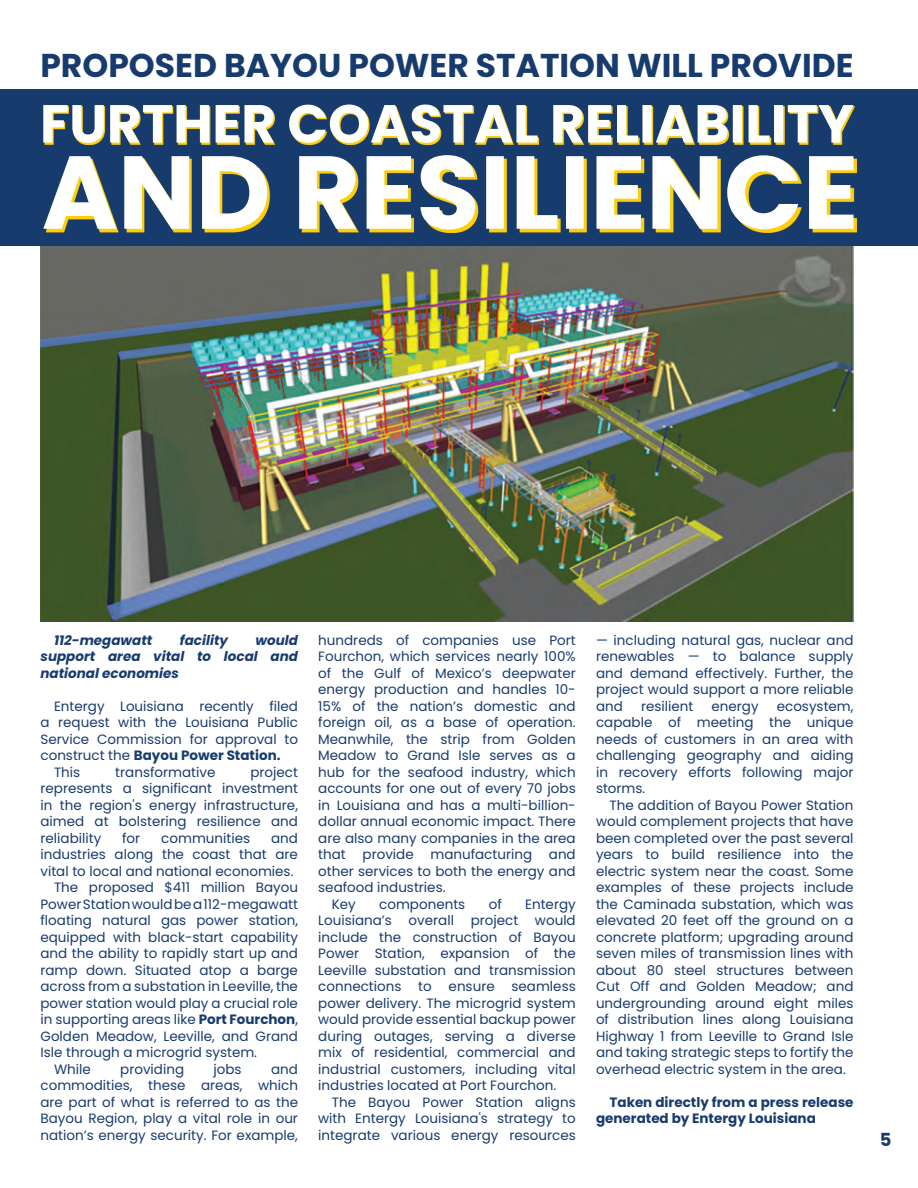
<style>
.page{position:relative;width:918px;height:1188px;background:#fff}
.page>*{position:absolute;margin:0;border:0;box-sizing:border-box;transform-origin:0 0}
.t1{font:700 33px "Poppins";color:#183b6e}
.t2{font:700 18px "Poppins";color:#183b6e}
.t3{font:13.5px/16.5px "Poppins";color:#183b6e;text-align:justify}
.t4{font:italic 700 13.5px/16.5px "Poppins";color:#183b6e;text-align:justify}
.t5{font:700 13.5px/16.5px "Poppins";color:#183b6e}
.s1{font-weight:700}
</style>
<div class="page">
<img style="left:40px;top:245px;width:814px;height:376px">
<div style="left:0;top:89px;width:918px;height:156px;background:#183b6e"></div>
<svg style="left:46px;top:158px;width:811px;height:75px"></svg>
<svg style="left:43px;top:155px;width:811px;height:75px"></svg>
<svg style="left:45px;top:106px;width:810px;height:39px"></svg>
<svg style="left:43px;top:105px;width:811px;height:38px"></svg>
<p class="t1" style="left:40px;top:46px;width:815px">PROPOSED BAYOU POWER STATION WILL PROVIDE</p>
<p class="t4" style="left:54px;top:632px;width:100px">112-megawatt</p>
<p class="t4" style="left:180px;top:632px;width:50px">facility</p>
<p class="t4" style="left:40px;top:632px;width:259px;text-indent:215px">would support area vital to local and national economies</p>
<p class="t3" style="left:40px;top:698px;width:259px;text-indent:14px">Entergy Louisiana recently filed a request with the Louisiana Public Service Commission for approval to construct the <span class="s1">Bayou Power Station.</span></p>
<p class="t3" style="left:54px;top:764px;width:28px">This</p>
<p class="t3" style="left:115px;top:764px;width:102px">transformative</p>
<p class="t3" style="left:40px;top:764px;width:259px;text-indent:210px">project represents a significant investment in the region's energy infrastructure, aimed at bolstering resilience and reliability</p>
<p class="t3" style="left:122px;top:830px;width:20px">for</p>
<p class="t3" style="left:161px;top:830px;width:90px">communities</p>
<p class="t3" style="left:40px;top:830px;width:259px;text-indent:231px">and industries along the coast that are vital to local and national economies.</p>
<p class="t3" style="left:40px;top:879px;width:259px;text-indent:14px">The proposed $411 million Bayou Power Station would be a 112-megawatt floating natural gas power station, equipped with black-start capability and the ability to rapidly start up and ramp down. Situated atop a barge across from a substation in Leeville, the power station would play a crucial role in supporting areas like <span class="s1">Port Fourchon</span>, Golden Meadow, Leeville, and Grand Isle through a microgrid system.</p>
<p class="t3" style="left:54px;top:1061px;width:38px">While</p>
<p class="t3" style="left:120px;top:1061px;width:65px">providing</p>
<p class="t3" style="left:214px;top:1061px;width:30px">jobs</p>
<p class="t3" style="left:40px;top:1061px;width:259px;text-indent:231px">and commodities, these areas, which are part of what is referred to as the Bayou Region, play a vital role in our nation’s energy security. For example,</p>
<p class="t3" style="left:318px;top:632px;width:259px">hundreds of companies use Port Fourchon, which services nearly 100% of the Gulf of Mexico’s deepwater energy production and handles 10- 15% of the nation’s domestic and foreign oil, as a base of operation.<br>Meanwhile, the strip from Golden Meadow to Grand Isle serves as a hub for the seafood industry, which accounts for one out of every 70 jobs in Louisiana and has a multi-billion&shy;dollar annual economic impact. There are also many companies in the area that provide manufacturing and other services to both the energy and seafood industries.</p>
<p class="t3" style="left:332px;top:896px;width:26px">Key</p>
<p class="t3" style="left:379px;top:896px;width:88px">components</p>
<p class="t3" style="left:489px;top:896px;width:15px">of</p>
<p class="t3" style="left:318px;top:896px;width:259px;text-indent:207px">Entergy Louisiana’s overall project would include the construction of Bayou Power Station, expansion of the Leeville substation and transmission connections to ensure seamless power delivery. The microgrid system would provide essential backup power during outages, serving a diverse mix of residential, commercial and industrial customers, including vital industries located at Port Fourchon.</p>
<p class="t3" style="left:318px;top:1094px;width:259px;text-indent:14px">The Bayou Power Station aligns with Entergy Louisiana's strategy to integrate various energy resources</p>
<p class="t3" style="left:596px;top:632px;width:259px">— including natural gas, nuclear and renewables — to balance supply and demand effectively. Further, the project would support a more reliable and</p>
<p class="t3" style="left:641px;top:698px;width:54px">resilient</p>
<p class="t3" style="left:712px;top:698px;width:49px">energy</p>
<p class="t3" style="left:596px;top:698px;width:259px;text-indent:181px">ecosystem, capable of meeting the unique needs of customers in an area with challenging geography and aiding in recovery efforts following major storms.</p>
<p class="t3" style="left:596px;top:797px;width:259px;text-indent:14px">The addition of Bayou Power Station would complement projects that have been completed over the past several years to build resilience into the electric system near the coast. Some examples of these projects include the Caminada substation, which was elevated 20 feet off the ground on a concrete platform; upgrading around seven miles of transmission lines with about 80 steel structures between Cut Off and Golden Meadow; and undergrounding around eight miles of distribution lines along Louisiana Highway 1 from Leeville to Grand Isle and taking strategic steps to fortify the overhead electric system in the area.</p>
<p class="t5" style="left:596px;top:1094px;width:259px;text-indent:14px">Taken directly from a press release generated by Entergy Louisiana</p>
<p class="t2" style="left:880px;top:1129px;width:13px">5</p>
</div>
